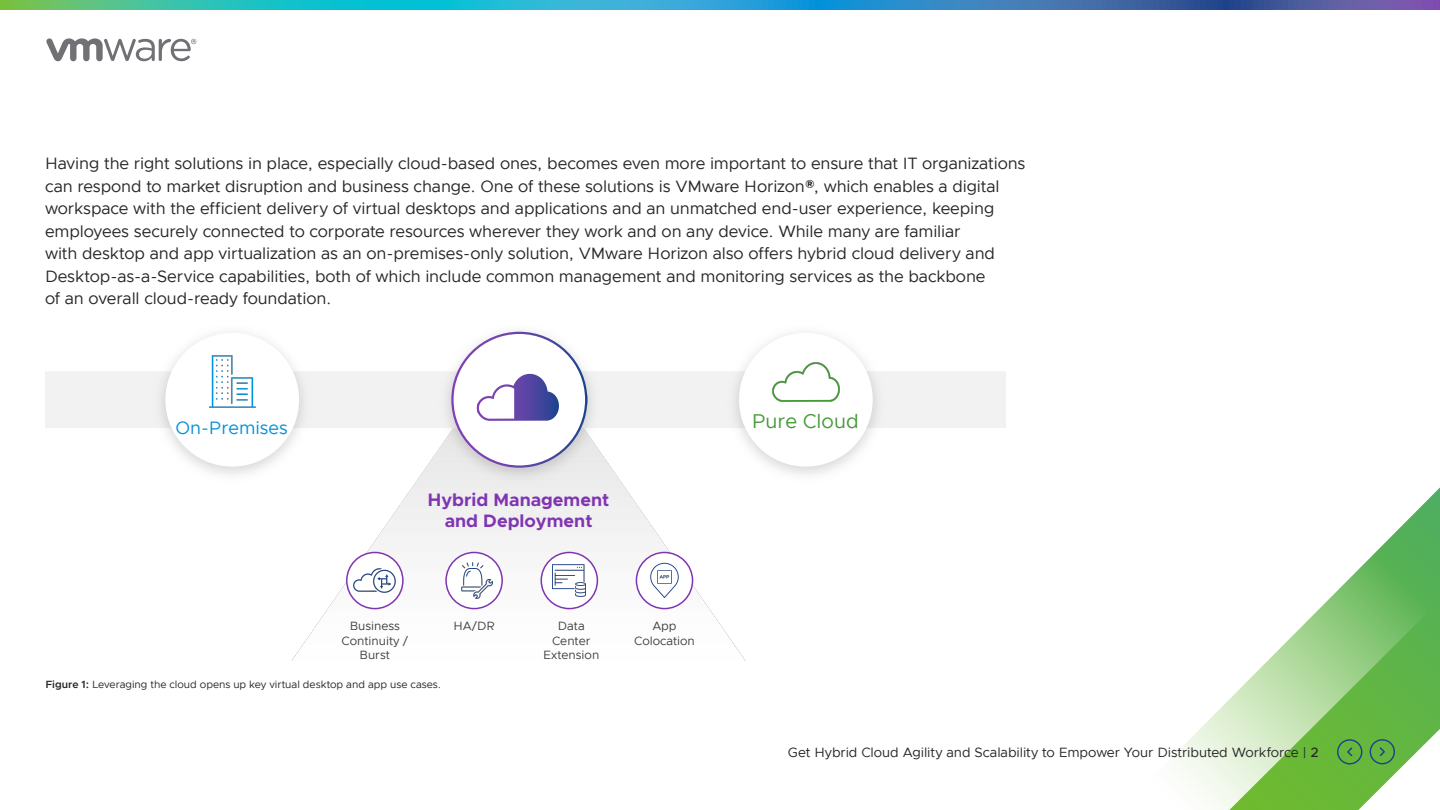
<style>
.page{position:relative;width:1440px;height:810px;background:#fff}
.page>*{position:absolute;margin:0;border:0;box-sizing:border-box;transform-origin:0 0}
.t1{font:20.1px "Metropolis";color:#459b36}
.t2{font:700 18.08px/21.9px "Metropolis";color:#7f35b2;text-align:center}
.t3{font:18.08px "Metropolis";color:#0091da}
._3a__BODY_TEXT{font:16.5px/22.5px "Metropolis";letter-spacing:-.005em;color:#262626}
.t4{font:13.5px "Metropolis";letter-spacing:-.005em;color:#262626}
.t5{font:12.08px/15.1px "Metropolis";color:#3f3f3f;text-align:center}
._7a__CAPTION_BODY{font:10.5px "Metropolis";letter-spacing:-.005em;color:#262626}
.s1{font-weight:600}
.s2{font-weight:500}
</style>
<div class="page">
<svg style="left:1171px;top:487px;width:269px;height:323px"></svg>
<svg style="left:46px;top:38px;width:150px;height:23px"></svg>
<svg style="left:0;top:0;width:1440px;height:9px;background:#3697b7"></svg>
<div style="left:1370px;top:739px;width:25px;height:25px;border:1px solid #1d428a;border-radius:50%"></div>
<svg style="left:1378px;top:746px;width:8px;height:12px"></svg>
<div style="left:1337px;top:739px;width:25px;height:26px;border:1px solid #1d428a;border-radius:50%"></div>
<svg style="left:1346px;top:746px;width:8px;height:12px"></svg>
<img style="left:292px;top:459px;width:453px;height:201px">
<div style="left:45px;top:372px;width:961px;height:56px;background:#f2f2f2"></div>
<img style="left:146px;top:332px;width:172px;height:157px">
<div style="left:165px;top:333px;width:134px;height:134px;background:#fff;border-radius:50%"></div>
<img style="left:432px;top:331px;width:174px;height:159px">
<img style="left:720px;top:332px;width:172px;height:157px">
<div style="left:739px;top:333px;width:134px;height:134px;background:#fff;border-radius:50%"></div>
<img style="left:209px;top:355px;width:47px;height:52px">
<img style="left:772px;top:363px;width:68px;height:39px">
<svg style="left:451px;top:332px;width:136px;height:136px"></svg>
<div style="left:347px;top:552px;width:56px;height:57px;background:#fff;border-radius:50%"></div>
<div style="left:346px;top:552px;width:58px;height:57px;border:2px solid #7f35b2;border-radius:50%"></div>
<img style="left:354px;top:568px;width:42px;height:25px">
<div style="left:446px;top:552px;width:56px;height:57px;background:#fff;border-radius:50%"></div>
<div style="left:445px;top:552px;width:58px;height:57px;border:2px solid #7f35b2;border-radius:50%"></div>
<img style="left:461px;top:563px;width:32px;height:35px">
<div style="left:541px;top:552px;width:56px;height:57px;background:#fff;border-radius:50%"></div>
<div style="left:541px;top:552px;width:57px;height:57px;border:2px solid #7f35b2;border-radius:50%"></div>
<img style="left:553px;top:565px;width:33px;height:31px">
<div style="left:636px;top:552px;width:57px;height:57px;background:#fff;border-radius:50%"></div>
<div style="left:636px;top:552px;width:57px;height:57px;border:2px solid #7f35b2;border-radius:50%"></div>
<svg style="left:650px;top:563px;width:29px;height:35px"></svg>
<img style="left:658px;top:570px;width:13px;height:14px">
<p class="_3a__BODY_TEXT" style="left:45px;top:152px;width:982px">Having the right solutions in place, especially cloud-based ones, becomes even more important to ensure that IT organizations can respond to market disruption and business change. One of these solutions is VMware Horizon®, which enables a digital workspace with the efficient delivery of virtual desktops and applications and an unmatched end-user experience, keeping employees securely connected to corporate resources wherever they work and on any device. While many are familiar<br>with desktop and app virtualization as an on-premises-only solution, VMware Horizon also offers hybrid cloud delivery and Desktop-as-a-Service capabilities, both of which include common management and monitoring services as the backbone<br>of an overall cloud-ready foundation.</p>
<p class="t3" style="left:175px;top:417px;width:114px">On-Premises</p>
<p class="t1" style="left:752px;top:409px;width:109px">Pure Cloud</p>
<p class="t2" style="left:428px;top:488px;width:183px">Hybrid Management and Deployment</p>
<p class="t5" style="left:341px;top:618px;width:68px">Business<br>Continuity /</p>
<p class="t5" style="left:360px;top:648px;width:32px">Burst</p>
<p class="_7a__CAPTION_BODY" style="left:45px;top:678px;width:397px"><span class="s1">Figure 1:</span> Leveraging the cloud opens up key virtual desktop and app use cases.</p>
<p class="t5" style="left:454px;top:618px;width:43px">HA/DR</p>
<p class="t5" style="left:552px;top:618px;width:40px">Data<br>Center</p>
<p class="t5" style="left:543px;top:648px;width:57px">Extension</p>
<p class="t5" style="left:634px;top:618px;width:62px">App<br>Colocation</p>
<p class="t4" style="left:788px;top:744px;width:532px">Get Hybrid Cloud Agility and Scalability to Empower Your Distributed Workforce | <span class="s2">2</span></p>
</div>
